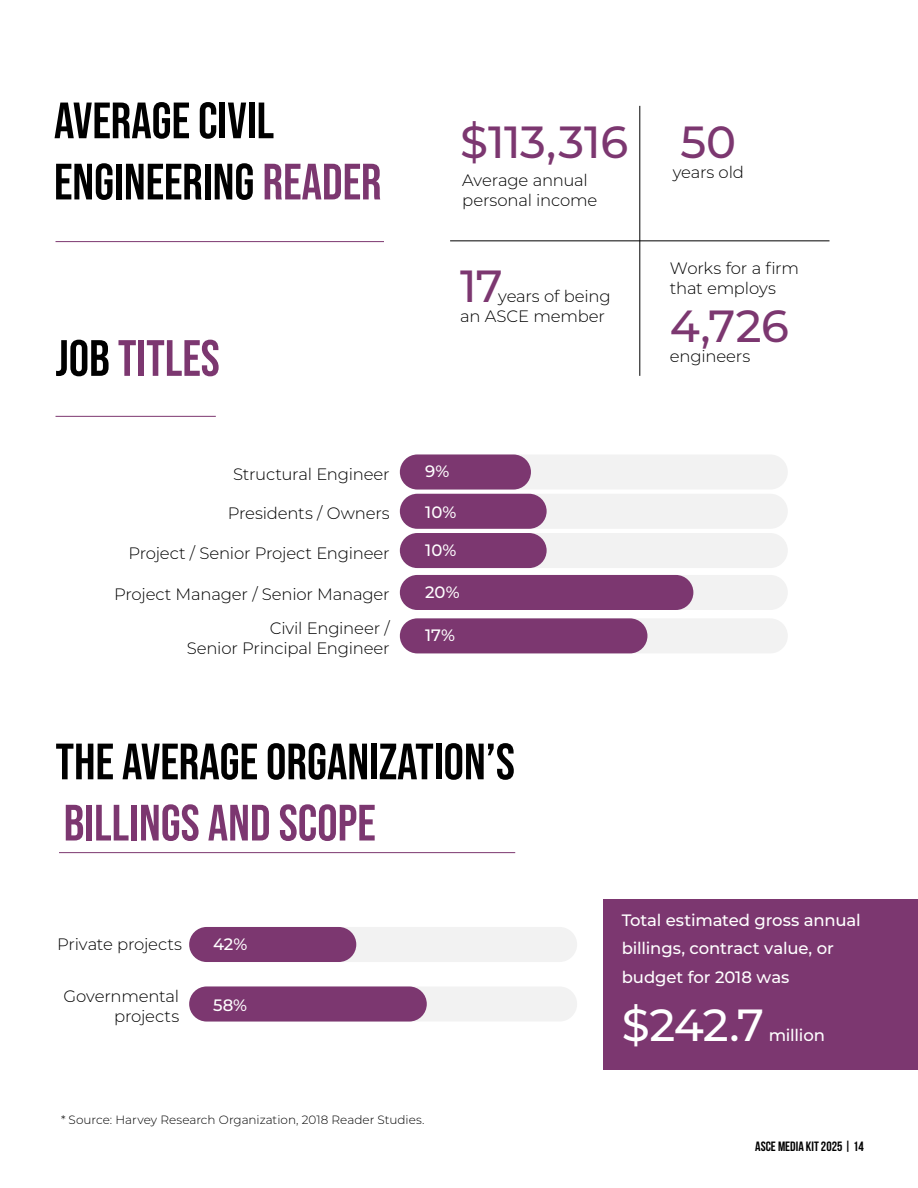
<style>
.page{position:relative;width:918px;height:1188px;background:#fff}
.page>*{position:absolute;margin:0;border:0;box-sizing:border-box;transform-origin:0 0}
.Headline_1{font:700 51px/61.2px "Bebas Neue Pro";color:#000}
.Headline_1-2{font:700 51px "Bebas Neue Pro";color:#7c3770}
.Blue_bullet{font:500 45px "Montserrat";letter-spacing:-.01em;color:#7c3770}
.Blue_bullet-2{font:500 45px "Montserrat";color:#fff}
.Blue_bullet-3{font:300 16.5px/19.8px "Montserrat";letter-spacing:-.01em;color:#000}
.Blue_bullet-4{font:500 16.5px/28.8px "Montserrat";letter-spacing:-.01em;color:#fff}
.t1{font:700 13.5px "Bebas Neue";color:#000}
.t2{font:300 12px "Montserrat";color:#000}
.s1{color:#7c3770}
.s2{color:#000}
</style>
<div class="page">
<div style="left:400px;top:454px;width:388px;height:36px;background:#f2f2f2;border-radius:18px"></div>
<div style="left:400px;top:494px;width:388px;height:35px;background:#f2f2f2;border-radius:18px"></div>
<div style="left:400px;top:533px;width:388px;height:35px;background:#f2f2f2;border-radius:18px"></div>
<div style="left:400px;top:575px;width:388px;height:35px;background:#f2f2f2;border-radius:18px"></div>
<div style="left:400px;top:618px;width:388px;height:35px;background:#f2f2f2;border-radius:18px"></div>
<div style="left:603px;top:899px;width:315px;height:170px;background:#7c3770"></div>
<hr style="left:56px;top:241px;width:328px;height:1px;background:#7c3770">
<hr style="left:59px;top:852px;width:456px;height:1px;background:#7c3770">
<hr style="left:56px;top:416px;width:160px;height:1px;background:#7c3770">
<div style="left:400px;top:618px;width:247px;height:35px;background:#7c3770;border-radius:18px"></div>
<div style="left:400px;top:575px;width:293px;height:35px;background:#7c3770;border-radius:18px"></div>
<div style="left:400px;top:533px;width:147px;height:35px;background:#7c3770;border-radius:18px"></div>
<div style="left:400px;top:494px;width:147px;height:35px;background:#7c3770;border-radius:18px"></div>
<div style="left:400px;top:454px;width:131px;height:36px;background:#7c3770;border-radius:18px"></div>
<div style="left:189px;top:986px;width:388px;height:36px;background:#f2f2f2;border-radius:18px"></div>
<div style="left:189px;top:927px;width:388px;height:35px;background:#f2f2f2;border-radius:18px"></div>
<div style="left:189px;top:986px;width:238px;height:36px;background:#7c3770;border-radius:18px"></div>
<div style="left:189px;top:927px;width:167px;height:35px;background:#7c3770;border-radius:18px"></div>
<hr style="left:640px;top:106px;width:1px;height:270px;background:#000">
<hr style="left:450px;top:241px;width:380px;height:1px;background:#000">
<p class="Headline_1" style="left:54px;top:89px;width:329px">AVERAGE CIVIL<br>ENGINEERING <span class="s1">READER</span></p>
<p class="Headline_1-2" style="left:56px;top:329px;width:166px"><span class="s2">JOB</span> TITLES</p>
<p class="Blue_bullet" style="left:460px;top:111px;width:169px">$113,316</p>
<p class="Blue_bullet-3" style="left:462px;top:170px;width:127px">Average annual</p>
<p class="Blue_bullet-3" style="left:462px;top:189px;width:137px">personal income</p>
<p class="Blue_bullet" style="left:460px;top:254px;width:44px">17</p>
<p class="Blue_bullet-3" style="left:460px;top:286px;width:152px;text-indent:38px">years of being an ASCE member</p>
<p class="Blue_bullet-3" style="left:233px;top:464px;width:158px">Structural Engineer</p>
<p class="Blue_bullet-4" style="left:425px;top:456px;width:26px">9%</p>
<p class="Blue_bullet-4" style="left:425px;top:497px;width:33px">10%</p>
<p class="Blue_bullet-4" style="left:425px;top:535px;width:33px">10%</p>
<p class="Blue_bullet-4" style="left:425px;top:577px;width:36px">20%</p>
<p class="Blue_bullet-4" style="left:425px;top:620px;width:31px">17%</p>
<p class="Blue_bullet-3" style="left:228px;top:503px;width:163px">Presidents / Owners</p>
<p class="Blue_bullet-3" style="left:129px;top:542px;width:263px">Project / Senior Project Engineer</p>
<p class="Blue_bullet-3" style="left:114px;top:584px;width:277px">Project Manager / Senior Manager</p>
<p class="Blue_bullet-3" style="left:270px;top:618px;width:121px">Civil Engineer /</p>
<p class="Blue_bullet-3" style="left:187px;top:638px;width:205px">Senior Principal Engineer</p>
<p class="Headline_1" style="left:56px;top:730px;width:461px">THE AVERAGE ORGANIZATION’S</p>
<p class="Headline_1-2" style="left:64px;top:794px;width:313px">BILLINGS AND SCOPE</p>
<p class="Blue_bullet" style="left:681px;top:111px;width:57px">50</p>
<p class="Blue_bullet-3" style="left:673px;top:162px;width:73px">years old</p>
<p class="Blue_bullet-3" style="left:670px;top:258px;width:131px">Works for a firm that employs</p>
<p class="Blue_bullet" style="left:670px;top:295px;width:120px">4,726</p>
<p class="Blue_bullet-3" style="left:670px;top:345px;width:82px">engineers</p>
<p class="Blue_bullet-3" style="left:57px;top:934px;width:126px">Private projects</p>
<p class="Blue_bullet-3" style="left:64px;top:986px;width:117px">Governmental</p>
<p class="Blue_bullet-3" style="left:114px;top:1006px;width:67px">projects</p>
<p class="Blue_bullet-4" style="left:213px;top:929px;width:36px">42%</p>
<p class="Blue_bullet-4" style="left:213px;top:990px;width:36px">58%</p>
<p class="t2" style="left:61px;top:1112px;width:365px">* Source: Harvey Research Organization, 2018 Reader Studies.</p>
<p class="Blue_bullet-4" style="left:622px;top:905px;width:241px">Total estimated gross annual billings, contract value, or budget for 2018 was</p>
<p class="Blue_bullet-2" style="left:622px;top:993px;width:144px">$242.7</p>
<p class="Blue_bullet-4" style="left:769px;top:1020px;width:58px">million</p>
<p class="t1" style="left:755px;top:1139px;width:110px">ASCE MEDIA KIT 2025 | 14</p>
</div>
